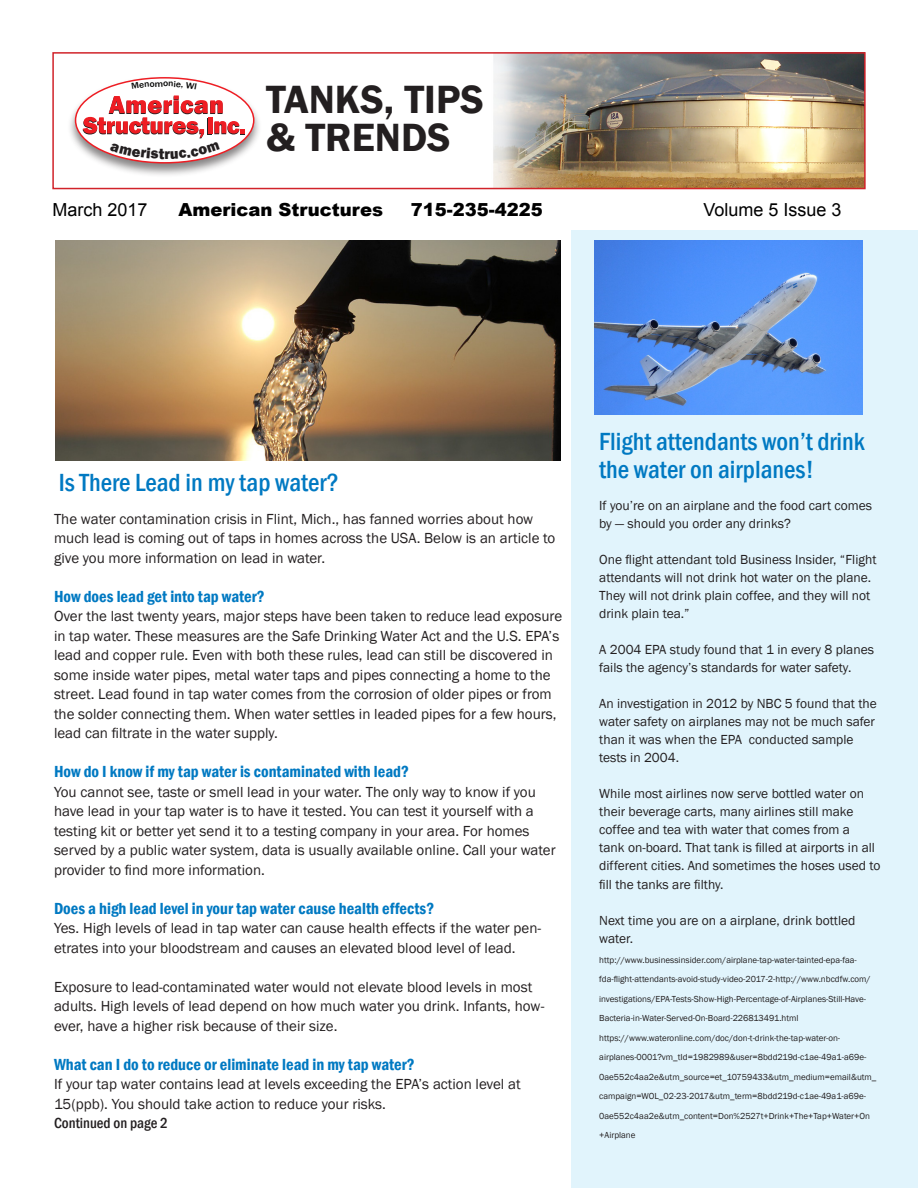
<style>
.page{position:relative;width:918px;height:1188px;background:#fff}
.page>*{position:absolute;margin:0;border:0;box-sizing:border-box;transform-origin:0 0}
.news-paragraph{font:600 40.5px "Franklin Gothic";color:#231f20}
.news-paragraph-2{font:500 condensed 25.5px/28.5px "Franklin Gothic";color:#0079c2}
.t1{font:900 18px "Arial";color:#000}
.t2{font:18px "Arial";color:#000}
.news-paragraph-3{font:600 condensed 16.5px "Franklin Gothic";color:#0079c2}
.news-paragraph-4{font:15px/19.5px "Franklin Gothic";color:#231f20}
.news-paragraph-5{font:500 condensed 15px "Franklin Gothic";color:#231f20}
.news-paragraph-6{font:13.5px/18px "Franklin Gothic";color:#231f20}
.news-paragraph-7{font:9px/19.5px "Franklin Gothic";color:#231f20}
</style>
<div class="page">
<img style="left:56px;top:241px;width:504px;height:219px">
<div style="left:571px;top:230px;width:347px;height:958px;background:#e1f4fc"></div>
<img style="left:595px;top:241px;width:267px;height:174px">
<img style="left:493px;top:55px;width:370px;height:131px">
<div style="left:52px;top:52px;width:814px;height:137px;border:2px solid #d1232a"></div>
<div style="left:67px;top:76px;width:195px;height:102px;background:#231f20;opacity:.55"></div>
<svg style="left:76px;top:78px;width:178px;height:85px"></svg>
<p class="news-paragraph" style="left:266px;top:75px;width:219px">TANKS, TIPS</p>
<p class="news-paragraph" style="left:266px;top:112px;width:186px">&amp; TRENDS</p>
<p class="t2" style="left:52px;top:198px;width:97px">March 2017</p>
<p class="t1" style="left:178px;top:197px;width:206px">American Structures</p>
<p class="t1" style="left:411px;top:197px;width:134px">715-235-4225</p>
<p class="t2" style="left:703px;top:198px;width:140px">Volume 5 Issue 3</p>
<p class="news-paragraph-2" style="left:59px;top:468px;width:282px">Is There Lead in my tap water?</p>
<p class="news-paragraph-4" style="left:54px;top:510px;width:503px">The water contamination crisis in Flint, Mich., has fanned worries about how much lead is coming out of taps in homes across the USA. Below is an article to give you more information on lead in water.</p>
<p class="news-paragraph-3" style="left:54px;top:585px;width:212px">How does lead get into tap water?</p>
<p class="news-paragraph-4" style="left:54px;top:607px;width:510px">Over the last twenty years, major steps have been taken to reduce lead exposure in tap water. These measures are the Safe Drinking Water Act and the U.S. EPA’s lead and copper rule. Even with both these rules, lead can still be discovered in some inside water pipes, metal water taps and pipes connecting a home to the street. Lead found in tap water comes from the corrosion of older pipes or from the solder connecting them. When water settles in leaded pipes for a few hours, lead can filtrate in the water supply.</p>
<p class="news-paragraph-3" style="left:54px;top:761px;width:357px">How do I know if my tap water is contaminated with lead?</p>
<p class="news-paragraph-4" style="left:54px;top:783px;width:503px">You cannot see, taste or smell lead in your water. The only way to know if you have lead in your tap water is to have it tested. You can test it yourself with a testing kit or better yet send it to a testing company in your area. For homes served by a public water system, data is usually available online. Call your water provider to find more information.</p>
<p class="news-paragraph-3" style="left:54px;top:897px;width:382px">Does a high lead level in your tap water cause health effects?</p>
<p class="news-paragraph-4" style="left:54px;top:919px;width:489px">Yes. High levels of lead in tap water can cause health effects if the water pen&shy;etrates into your bloodstream and causes an elevated blood level of lead.</p>
<p class="news-paragraph-4" style="left:54px;top:978px;width:492px">Exposure to lead-contaminated water would not elevate blood levels in most adults. High levels of lead depend on how much water you drink. Infants, how&shy;ever, have a higher risk because of their size.</p>
<p class="news-paragraph-3" style="left:54px;top:1053px;width:362px">What can I do to reduce or eliminate lead in my tap water?</p>
<p class="news-paragraph-4" style="left:54px;top:1075px;width:468px">If your tap water contains lead at levels exceeding the EPA’s action level at<br>15(ppb). You should take action to reduce your risks.</p>
<p class="news-paragraph-5" style="left:54px;top:1114px;width:115px">Continued on page 2</p>
<p class="news-paragraph-2" style="left:599px;top:427px;width:267px">Flight attendants won’t drink the water on airplanes!</p>
<p class="news-paragraph-6" style="left:599px;top:497px;width:274px">If you’re on an airplane and the food cart comes by — should you order any drinks?</p>
<p class="news-paragraph-6" style="left:599px;top:551px;width:279px">One flight attendant told Business Insider, “Flight attendants will not drink hot water on the plane.<br>They will not drink plain coffee, and they will not drink plain tea.”</p>
<p class="news-paragraph-6" style="left:599px;top:641px;width:276px">A 2004 EPA study found that 1 in every 8 planes fails the agency’s standards for water safety.</p>
<p class="news-paragraph-6" style="left:599px;top:695px;width:279px">An investigation in 2012 by NBC 5 found that the water safety on airplanes may not be much safer than it was when the EPA conducted sample tests in 2004.</p>
<p class="news-paragraph-6" style="left:599px;top:785px;width:283px">While most airlines now serve bottled water on their beverage carts, many airlines still make coffee and tea with water that comes from a<br>tank on-board. That tank is filled at airports in all different cities. And sometimes the hoses used to</p>
<p class="news-paragraph-6" style="left:599px;top:876px;width:126px">fill the tanks are filthy.</p>
<p class="news-paragraph-6" style="left:599px;top:912px;width:258px">Next time you are on a airplane, drink bottled water.</p>
<p class="news-paragraph-7" style="left:599px;top:950px;width:273px">http://www.businessinsider.com/airplane-tap-water-tainted-epa-faa&shy;fda-flight-attendants-avoid-study-video-2017-2-http://www.nbcdfw.com/ investigations/EPA-Tests-Show-High-Percentage-of-Airplanes-Still-Have-Bacteria-in-Water-Served-On-Board-226813491.html</p>
<p class="news-paragraph-7" style="left:599px;top:1028px;width:279px">https://www.wateronline.com/doc/don-t-drink-the-tap-water-on&shy;airplanes-0001?vm_tId=1982989&amp;user=8bdd219d-c1ae-49a1-a69e-0ae552c4aa2e&amp;utm_source=et_10759433&amp;utm_medium=email&amp;utm_ campaign=WOL_02-23-2017&amp;utm_term=8bdd219d-c1ae-49a1-a69e-0ae552c4aa2e&amp;utm_content=Don%2527t+Drink+The+Tap+Water+On +Airplane</p>
</div>
